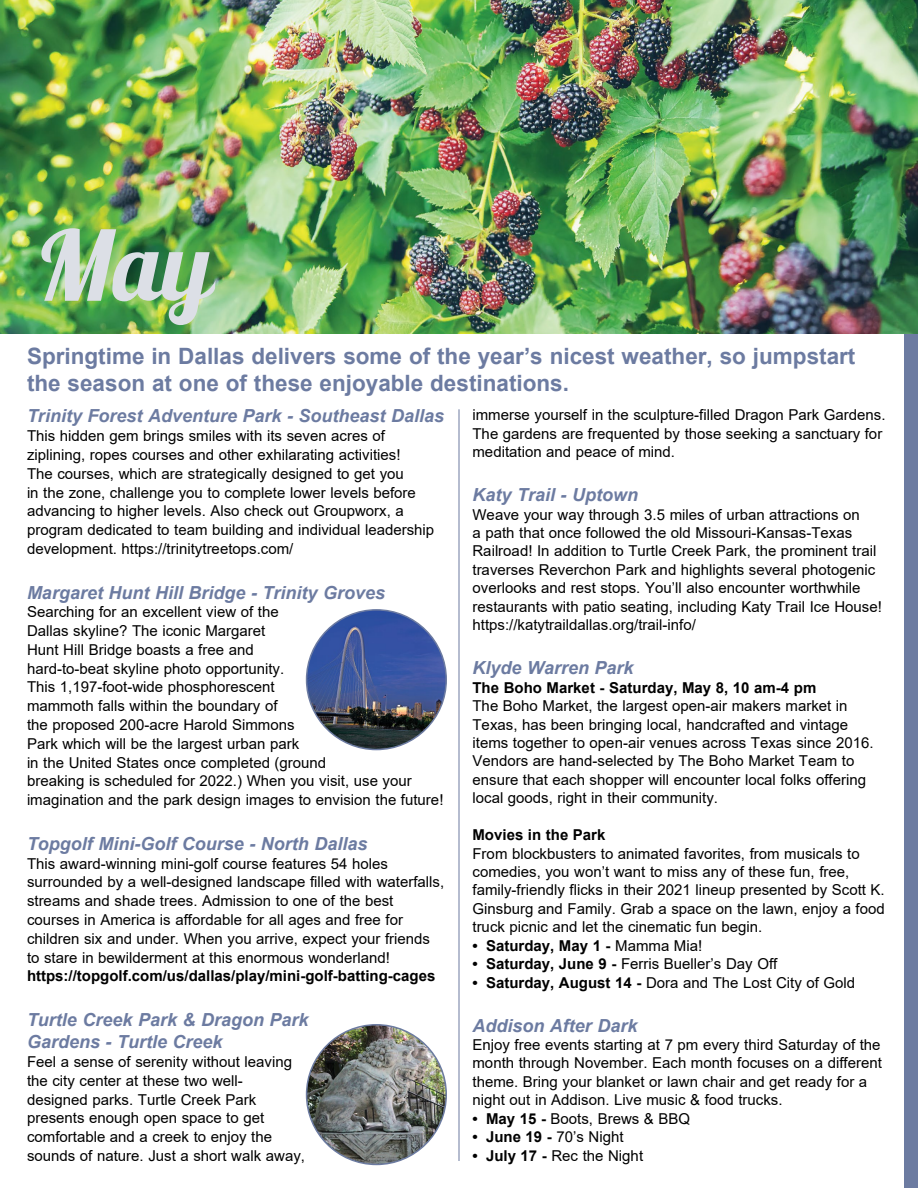
<style>
.page{position:relative;width:918px;height:1188px;background:#fff}
.page>*{position:absolute;margin:0;border:0;box-sizing:border-box;transform-origin:0 0}
.t1{font:97.2px "Lobster 1.3";color:#dcdfe6}
.t2{font:700 22.5px/27px "Arial";color:#6c7ba1}
.t3{font:italic 700 18px/22.4px "Arial";color:#6c7ba1}
.t4{font:15px/18.8px "Arial";color:#000}
.t5{font:700 15px "Arial";color:#000}
.s1{font-weight:400}
.s2{font-weight:700}
</style>
<div class="page">
<div style="left:904px;top:0;width:14px;height:1188px;background:#6c7ba1"></div>
<img style="left:0;top:0;width:918px;height:334px">
<hr style="left:459px;top:409px;width:1px;height:752px;background:#6c7ba1">
<img style="left:307px;top:610px;width:139px;height:140px;border-radius:70px">
<img style="left:307px;top:1025px;width:139px;height:139px;border-radius:70px">
<h1 class="t1" style="left:38px;top:204px;width:176px">May</h1>
<h2 class="t2" style="left:27px;top:343px;width:830px">Springtime in Dallas delivers some of the year’s nicest weather, so jumpstart the season at one of these enjoyable destinations.</h2>
<p class="t3" style="left:27px;top:405px;width:419px">Trinity Forest Adventure Park - Southeast Dallas</p>
<p class="t4" style="left:27px;top:426px;width:409px">This hidden gem brings smiles with its seven acres of ziplining, ropes courses and other exhilarating activities!<br>The courses, which are strategically designed to get you<br>in the zone, challenge you to complete lower levels before advancing to higher levels. Also check out Groupworx, a program dedicated to team building and individual leadership development. https://trinitytreetops.com/</p>
<p class="t3" style="left:27px;top:582px;width:360px">Margaret Hunt Hill Bridge - Trinity Groves</p>
<p class="t4" style="left:27px;top:603px;width:418px">Searching for an excellent view of the<br>Dallas skyline? The iconic Margaret<br>Hunt Hill Bridge boasts a free and<br>hard-to-beat skyline photo opportunity.<br>This 1,197-foot-wide phosphorescent<br>mammoth falls within the boundary of<br>the proposed 200-acre Harold Simmons<br>Park which will be the largest urban park<br>in the United States once completed (ground<br>breaking is scheduled for 2022.) When you visit, use your imagination and the park design images to envision the future!</p>
<p class="t3" style="left:27px;top:833px;width:342px">Topgolf Mini-Golf Course - North Dallas</p>
<p class="t4" style="left:27px;top:854px;width:419px">This award-winning mini-golf course features 54 holes surrounded by a well-designed landscape filled with waterfalls, streams and shade trees. Admission to one of the best courses in America is affordable for all ages and free for children six and under. When you arrive, expect your friends to stare in bewilderment at this enormous wonderland!</p>
<p class="t5" style="left:27px;top:965px;width:410px">https://topgolf.com/us/dallas/play/mini-golf-batting-cages</p>
<p class="t3" style="left:27px;top:1009px;width:283px">Turtle Creek Park &amp; Dragon Park<br>Gardens - Turtle Creek</p>
<p class="t4" style="left:27px;top:1052px;width:280px">Feel a sense of serenity without leaving the city center at these two well&shy;designed parks. Turtle Creek Park presents enough open space to get comfortable and a creek to enjoy the sounds of nature. Just a short walk away,</p>
<p class="t4" style="left:472px;top:406px;width:415px">immerse yourself in the sculpture-filled Dragon Park Gardens.<br>The gardens are frequented by those seeking a sanctuary for meditation and peace of mind.</p>
<p class="t3" style="left:472px;top:484px;width:167px">Katy Trail - Uptown</p>
<p class="t4" style="left:472px;top:505px;width:411px">Weave your way through 3.5 miles of urban attractions on<br>a path that once followed the old Missouri-Kansas-Texas Railroad! In addition to Turtle Creek Park, the prominent trail traverses Reverchon Park and highlights several photogenic overlooks and rest stops. You’ll also encounter worthwhile restaurants with patio seating, including Katy Trail Ice House! https://katytraildallas.org/trail-info/</p>
<p class="t3" style="left:472px;top:657px;width:163px">Klyde Warren Park</p>
<p class="t5" style="left:472px;top:677px;width:345px">The Boho Market - Saturday, May 8, 10 am-4 pm</p>
<p class="t4" style="left:472px;top:696px;width:403px">The Boho Market, the largest open-air makers market in Texas, has been bringing local, handcrafted and vintage items together to open-air venues across Texas since 2016.<br>Vendors are hand-selected by The Boho Market Team to ensure that each shopper will encounter local folks offering local goods, right in their community.</p>
<p class="t5" style="left:472px;top:824px;width:134px">Movies in the Park</p>
<p class="t4" style="left:472px;top:844px;width:414px">From blockbusters to animated favorites, from musicals to comedies, you won’t want to miss any of these fun, free, family-friendly flicks in their 2021 lineup presented by Scott K.<br>Ginsburg and Family. Grab a space on the lawn, enjoy a food truck picnic and let the cinematic fun begin.</p>
<p class="t5" style="left:472px;top:935px;width:231px">• Saturday, May 1 - <span class="s1">Mamma Mia!</span></p>
<p class="t4" style="left:472px;top:954px;width:306px"><span class="s2">• Saturday, June 9 -</span> Ferris Bueller’s Day Off</p>
<p class="t4" style="left:472px;top:973px;width:384px"><span class="s2">• Saturday, August 14 -</span> Dora and The Lost City of Gold</p>
<p class="t3" style="left:472px;top:1015px;width:167px">Addison After Dark</p>
<p class="t4" style="left:472px;top:1035px;width:411px">Enjoy free events starting at 7 pm every third Saturday of the month through November. Each month focuses on a different theme. Bring your blanket or lawn chair and get ready for a night out in Addison. Live music &amp; food trucks.</p>
<p class="t4" style="left:472px;top:1109px;width:219px"><span class="s2">• May 15 -</span> Boots, Brews &amp; BBQ</p>
<p class="t4" style="left:472px;top:1127px;width:153px"><span class="s2">• June 19 -</span> 70’s Night</p>
<p class="t4" style="left:472px;top:1146px;width:172px"><span class="s2">• July 17 -</span> Rec the Night</p>
</div>
